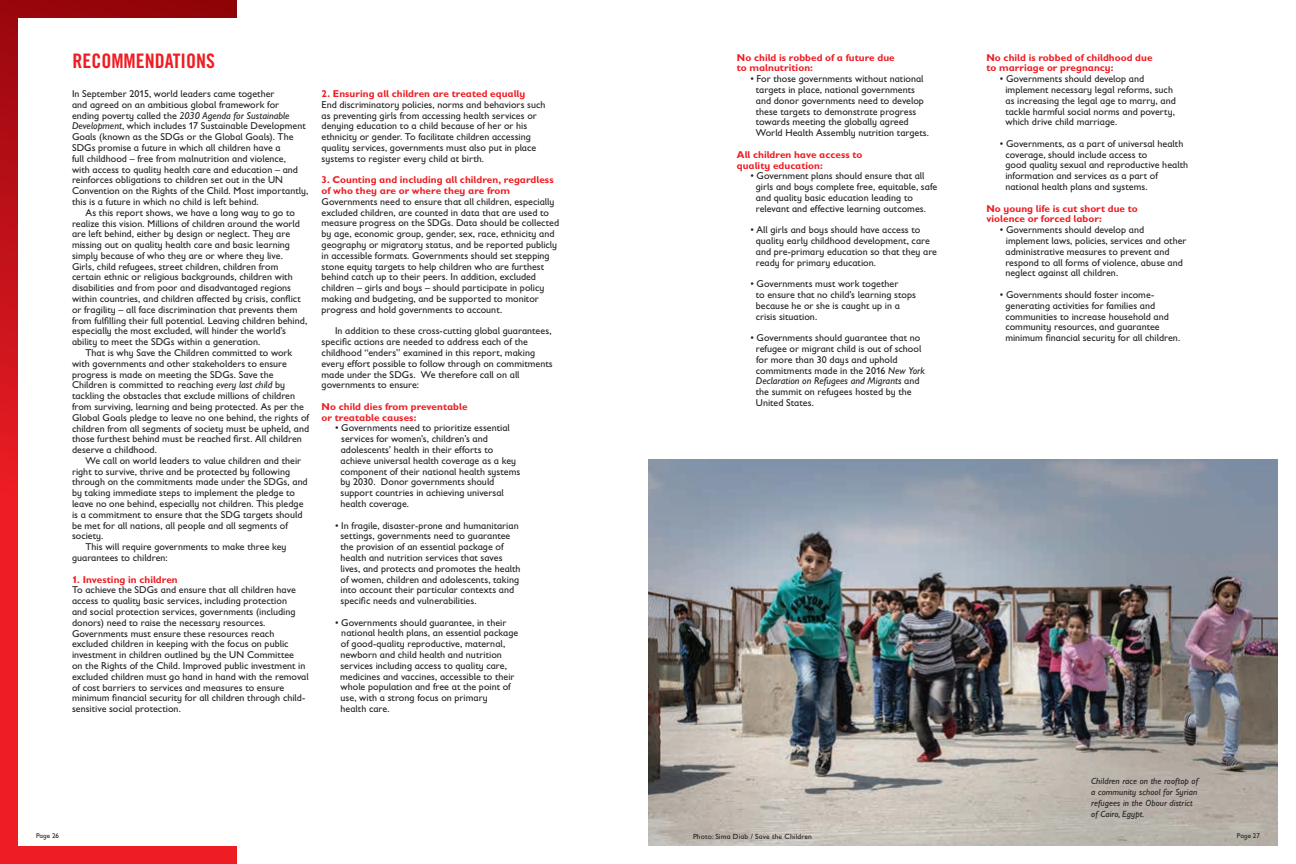
<style>
.page{position:relative;width:1296px;height:864px;background:#fff}
.page>*{position:absolute;margin:0;border:0;box-sizing:border-box;transform-origin:0 0}
.t1{font:20px "Trade Gothic LT Std Bd Cn 20";color:#ee1d23}
.t2{font:10px/10.8px "Gill Sans Infant Std";letter-spacing:.005em;color:#231f20}
.t3{font:700 10px/10.8px "Gill Sans Infant Std";letter-spacing:.005em;color:#ee1d23}
.t4{font:italic 9px/10.8px "Gill Sans Infant Std";letter-spacing:.01em;color:#231f20}
.t5{font:7.5px "Gill Sans Infant Std";letter-spacing:.02em;color:#231f20}
.t6{font:7px "Gill Sans Infant Std";color:#231f20}
.s1{font-style:italic}
</style>
<div class="page">
<img style="left:648px;top:459px;width:630px;height:387px">
<svg style="left:0;top:0;width:236px;height:864px;background:#cd141a"></svg>
<div style="left:18px;top:18px;width:630px;height:828px;background:#fff"></div>
<h1 class="t1" style="left:73px;top:49px;width:144px">RECOMMENDATIONS</h1>
<p class="t2" style="left:72px;top:88px;width:238px">In September 2015, world leaders came together<br>and agreed on an ambitious global framework for ending poverty called the <span class="s1">2030 Agenda for Sustainable Development</span>, which includes 17 Sustainable Development Goals (known as the SDGs or the Global Goals). The SDGs promise a future in which all children have a<br>full childhood – free from malnutrition and violence,<br>with access to quality health care and education – and reinforces obligations to children set out in the UN Convention on the Rights of the Child. Most importantly, this is a future in which no child is left behind.</p>
<p class="t2" style="left:72px;top:207px;width:237px;text-indent:14px">As this report shows, we have a long way to go to realize this vision. Millions of children around the world are left behind, either by design or neglect. They are missing out on quality health care and basic learning simply because of who they are or where they live.<br>Girls, child refugees, street children, children from certain ethnic or religious backgrounds, children with disabilities and from poor and disadvantaged regions within countries, and children affected by crisis, conflict or fragility – all face discrimination that prevents them from fulfilling their full potential. Leaving children behind, especially the most excluded, will hinder the world’s ability to meet the SDGs within a generation.</p>
<p class="t2" style="left:72px;top:347px;width:239px;text-indent:14px">That is why Save the Children committed to work with governments and other stakeholders to ensure progress is made on meeting the SDGs. Save the Children is committed to reaching <span class="s1">every last child</span> by tackling the obstacles that exclude millions of children from surviving, learning and being protected. As per the Global Goals pledge to leave no one behind, the rights of children from all segments of society must be upheld, and those furthest behind must be reached first. All children deserve a childhood.</p>
<p class="t2" style="left:86px;top:455px;width:217px">We call on world leaders to value children and their</p>
<p class="t2" style="left:72px;top:466px;width:220px">right to survive, thrive and be protected by following</p>
<p class="t2" style="left:72px;top:477px;width:237px">through on the commitments made under the SDGs, and</p>
<p class="t2" style="left:72px;top:487px;width:225px">by taking immediate steps to implement the pledge to</p>
<p class="t2" style="left:72px;top:498px;width:233px">leave no one behind, especially not children. This pledge</p>
<p class="t2" style="left:72px;top:509px;width:232px">is a commitment to ensure that the SDG targets should</p>
<p class="t2" style="left:72px;top:520px;width:218px">be met for all nations, all people and all segments of</p>
<p class="t2" style="left:72px;top:531px;width:33px">society.</p>
<p class="t2" style="left:86px;top:541px;width:203px">This will require governments to make three key</p>
<p class="t2" style="left:72px;top:552px;width:97px">guarantees to children:</p>
<p class="t3" style="left:72px;top:574px;width:107px">1. Investing in children</p>
<p class="t2" style="left:72px;top:585px;width:238px">To achieve the SDGs and ensure that all children have access to quality basic services, including protection<br>and social protection services, governments (including donors) need to raise the necessary resources.<br>Governments must ensure these resources reach excluded children in keeping with the focus on public investment in children outlined by the UN Committee<br>on the Rights of the Child. Improved public investment in excluded children must go hand in hand with the removal of cost barriers to services and measures to ensure minimum financial security for all children through child&shy;sensitive social protection.</p>
<p class="t3" style="left:322px;top:88px;width:205px">2. Ensuring all children are treated equally</p>
<p class="t2" style="left:322px;top:99px;width:225px">End discriminatory policies, norms and behaviors such as preventing girls from accessing health services or denying education to a child because of her or his ethnicity or gender. To facilitate children accessing quality services, governments must also put in place systems to register every child at birth.</p>
<p class="t3" style="left:322px;top:174px;width:234px">3. Counting and including all children, regardless of who they are or where they are from</p>
<p class="t2" style="left:322px;top:196px;width:239px">Governments need to ensure that all children, especially excluded children, are counted in data that are used to measure progress on the SDGs. Data should be collected by age, economic group, gender, sex, race, ethnicity and geography or migratory status, and be reported publicly in accessible formats. Governments should set stepping stone equity targets to help children who are furthest behind catch up to their peers. In addition, excluded children – girls and boys – should participate in policy making and budgeting, and be supported to monitor progress and hold governments to account.</p>
<p class="t2" style="left:322px;top:326px;width:233px;text-indent:14px">In addition to these cross-cutting global guarantees, specific actions are needed to address each of the childhood “enders” examined in this report, making every effort possible to follow through on commitments made under the SDGs. We therefore call on all governments to ensure:</p>
<p class="t3" style="left:322px;top:401px;width:148px">No child dies from preventable or treatable causes:</p>
<p class="t2" style="left:341px;top:423px;width:181px;text-indent:-5px">• Governments need to prioritize essential services for women’s, children’s and adolescents’ health in their efforts to achieve universal health coverage as a key component of their national health systems by 2030. Donor governments should support countries in achieving universal health coverage.</p>
<p class="t2" style="left:341px;top:520px;width:182px;text-indent:-5px">• In fragile, disaster-prone and humanitarian settings, governments need to guarantee the provision of an essential package of health and nutrition services that saves lives, and protects and promotes the health of women, children and adolescents, taking into account their particular contexts and specific needs and vulnerabilities.</p>
<p class="t2" style="left:340px;top:617px;width:180px;text-indent:-5px">• Governments should guarantee, in their national health plans, an essential package of good-quality reproductive, maternal, newborn and child health and nutrition services including access to quality care, medicines and vaccines, accessible to their whole population and free at the point of use, with a strong focus on primary<br>health care.</p>
<p class="t3" style="left:737px;top:52px;width:159px">No child is robbed of a future due to malnutrition:</p>
<p class="t2" style="left:756px;top:73px;width:175px;text-indent:-5px">• For those governments without national targets in place, national governments and donor governments need to develop these targets to demonstrate progress towards meeting the globally agreed World Health Assembly nutrition targets.</p>
<p class="t3" style="left:737px;top:149px;width:127px">All children have access to quality education:</p>
<p class="t2" style="left:756px;top:171px;width:183px;text-indent:-5px">• Government plans should ensure that all girls and boys complete free, equitable, safe and quality basic education leading to relevant and effective learning outcomes.</p>
<p class="t2" style="left:756px;top:224px;width:183px;text-indent:-5px">• All girls and boys should have access to quality early childhood development, care and pre-primary education so that they are ready for primary education.</p>
<p class="t2" style="left:756px;top:278px;width:162px;text-indent:-5px">• Governments must work together<br>to ensure that no child’s learning stops because he or she is caught up in a crisis situation.</p>
<p class="t2" style="left:756px;top:332px;width:171px;text-indent:-5px">• Governments should guarantee that no refugee or migrant child is out of school for more than 30 days and uphold commitments made in the 2016 <span class="s1">New York Declaration on Refugees and Migrants</span> and the summit on refugees hosted by the United States.</p>
<p class="t3" style="left:986px;top:52px;width:168px">No child is robbed of childhood due to marriage or pregnancy:</p>
<p class="t2" style="left:1005px;top:73px;width:172px;text-indent:-5px">• Governments should develop and implement necessary legal reforms, such as increasing the legal age to marry, and tackle harmful social norms and poverty, which drive child marriage.</p>
<p class="t2" style="left:1005px;top:138px;width:184px;text-indent:-5px">• Governments, as a part of universal health coverage, should include access to<br>good quality sexual and reproductive health information and services as a part of national health plans and systems.</p>
<p class="t3" style="left:986px;top:203px;width:153px">No young life is cut short due to violence or forced labor:</p>
<p class="t2" style="left:1005px;top:224px;width:183px;text-indent:-5px">• Governments should develop and implement laws, policies, services and other administrative measures to prevent and respond to all forms of violence, abuse and neglect against all children.</p>
<p class="t2" style="left:1005px;top:289px;width:176px;text-indent:-5px">• Governments should foster income&shy;generating activities for families and communities to increase household and community resources, and guarantee minimum financial security for all children.</p>
<p class="t4" style="left:1091px;top:776px;width:108px">Children race on the rooftop of a community school for Syrian refugees in the Obour district of Cairo, Egypt.</p>
<p class="t6" style="left:36px;top:832px;width:25px">Page 26</p>
<p class="t5" style="left:693px;top:832px;width:121px">Photo: Sima Diab / Save the Children</p>
<p class="t6" style="left:1237px;top:832px;width:25px">Page 27</p>
</div>
